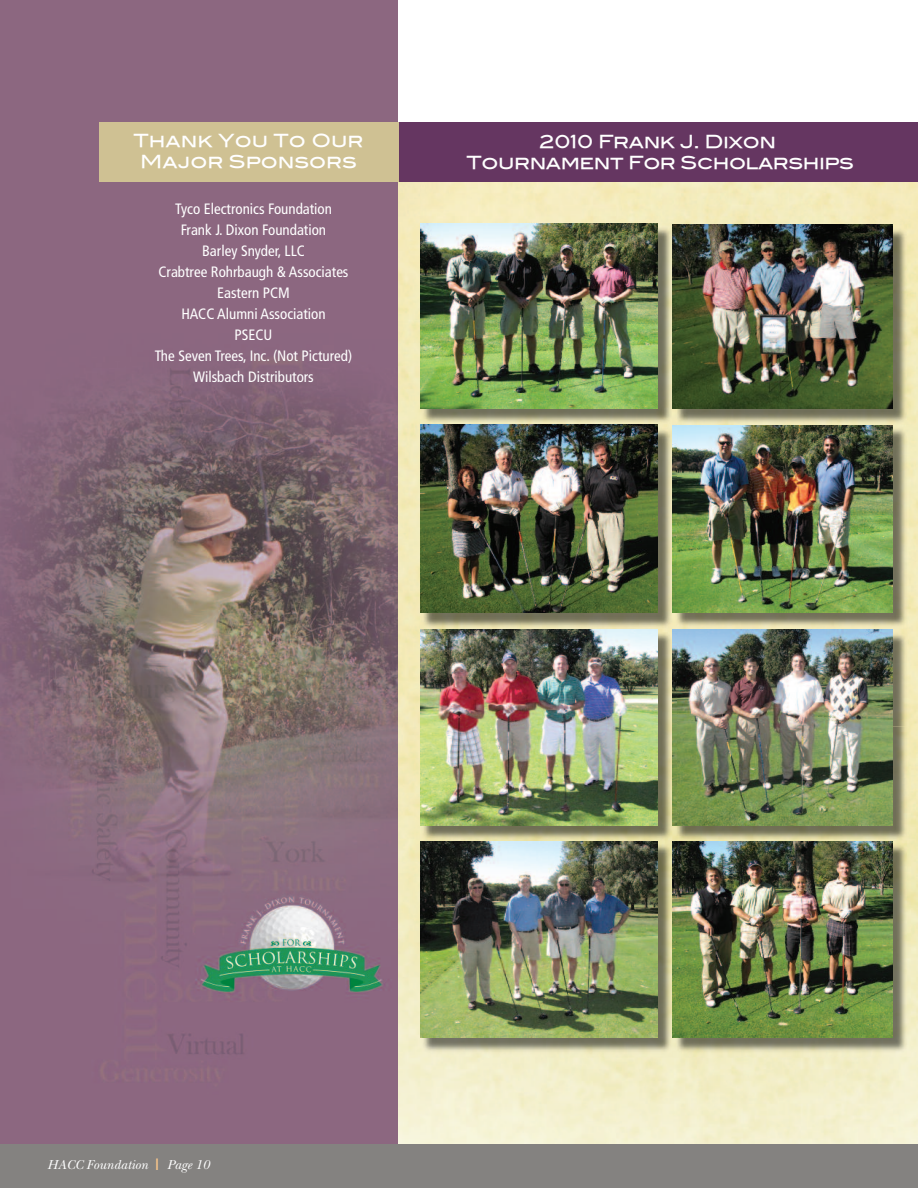
<style>
.page{position:relative;width:918px;height:1188px;background:#fff}
.page>*{position:absolute;margin:0;border:0;box-sizing:border-box;transform-origin:0 0}
.t1{font:18px/21px "Blair Md ITCTT Medium";letter-spacing:-.025em;color:#fff;text-align:center}
.t2{font:18px/21px "Blair Md ITCTT Medium";color:#fff;text-align:center}
.t3{font:condensed 15px/21px "Frutiger";color:#fff;text-align:center}
.t4{font:italic 13.5px "New Baskerville";color:#fff}
.s1{font-family:"Frutiger";font-style:normal;font-stretch:condensed;font-size:16.5px;color:#fdc88b}
</style>
<div class="page">
<img style="left:398px;top:182px;width:520px;height:962px">
<img style="left:0;top:0;width:398px;height:1144px">
<div style="left:397px;top:122px;width:521px;height:60px;background:#653661"></div>
<div style="left:99px;top:122px;width:299px;height:59px;background:#cfc193"></div>
<div style="left:0;top:1144px;width:918px;height:44px;background:#848280"></div>
<img style="left:420px;top:224px;width:491px;height:405px">
<img style="left:420px;top:224px;width:238px;height:184px">
<img style="left:676px;top:427px;width:216px;height:186px">
<img style="left:420px;top:424px;width:252px;height:2px">
<img style="left:672px;top:427px;width:4px;height:202px">
<img style="left:673px;top:427px;width:3px;height:186px">
<img style="left:420px;top:425px;width:238px;height:188px">
<img style="left:672px;top:224px;width:4px;height:200px">
<img style="left:892px;top:425px;width:19px;height:2px">
<img style="left:677px;top:425px;width:215px;height:2px">
<svg style="left:672px;top:424px;width:5px;height:3px"></svg>
<img style="left:673px;top:224px;width:219px;height:184px">
<img style="left:676px;top:726px;width:235px;height:115px">
<img style="left:677px;top:629px;width:234px;height:97px">
<img style="left:673px;top:630px;width:219px;height:195px">
<img style="left:420px;top:629px;width:252px;height:428px">
<img style="left:420px;top:844px;width:238px;height:194px">
<img style="left:676px;top:841px;width:235px;height:216px">
<img style="left:672px;top:844px;width:4px;height:213px">
<img style="left:673px;top:841px;width:219px;height:197px">
<img style="left:672px;top:726px;width:4px;height:115px">
<img style="left:672px;top:631px;width:1px;height:95px">
<img style="left:657px;top:841px;width:15px;height:3px">
<img style="left:420px;top:841px;width:237px;height:3px">
<svg style="left:672px;top:841px;width:5px;height:3px"></svg>
<img style="left:420px;top:629px;width:238px;height:196px">
<p class="t2" style="left:134px;top:130px;width:231px">Thank You To Our<br>Major Sponsors</p>
<p class="t3" style="left:155px;top:199px;width:199px">Tyco Electronics Foundation<br>Frank J. Dixon Foundation<br>Barley Snyder, LLC<br>Crabtree Rohrbaugh &amp; Associates<br>Eastern PCM<br>HACC Alumni Association<br>PSECU<br>The Seven Trees, Inc. (Not Pictured)<br>Wilsbach Distributors</p>
<p class="t1" style="left:467px;top:131px;width:389px">2010 Frank J. Dixon<br>Tournament For Scholarships</p>
<p class="t4" style="left:47px;top:1160px;width:164px">HACC Foundation <span class="s1">I</span> Page 10</p>
</div>
